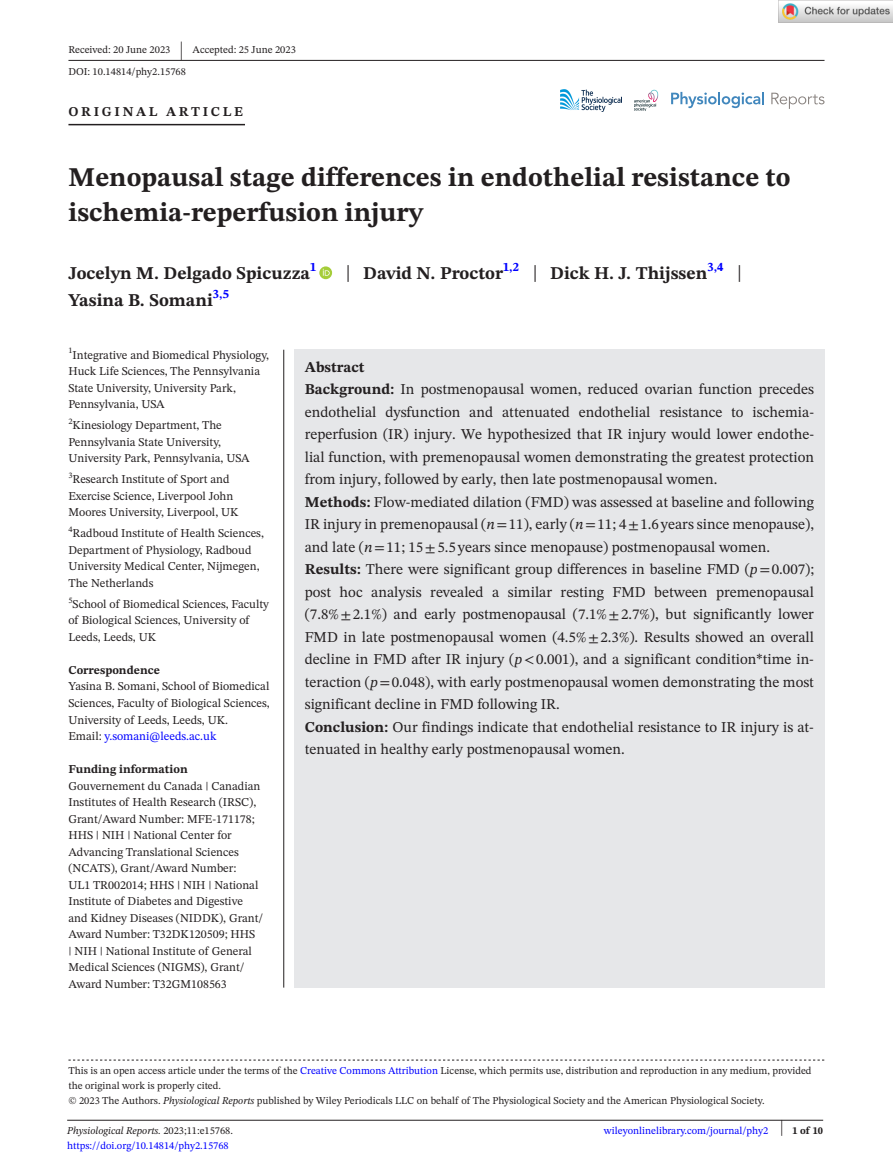
<style>
.page{position:relative;width:893px;height:1174px;background:#fff}
.page>*{position:absolute;margin:0;border:0;box-sizing:border-box;transform-origin:0 0}
.t1{font:700 27px/34.5px "STIX Two Text";color:#231f20}
.t2{font:25.65px "STIX Two Text";color:#231f20;scale:.49 1}
.t3{font:700 18px "STIX Two Text";color:#231f20}
.t4{font:15px/22.5px "STIX Two Text";color:#231f20}
.t5{font:700 13.5px "STIX Two Text";letter-spacing:.2em;color:#231f20}
.t6{font:12px/16.5px "STIX Two Text";color:#231f20}
.t7{font:700 12px "STIX Two Text";color:#231f20}
.t8{font:10.5px/15px "STIX Two Text";color:#231f20}
.t9{font:10.5px "STIX Two Text";color:#00f}
.t10{font:italic 10.5px "STIX Two Text";color:#231f20}
.t11{font:700 10.5px "STIX Two Text";color:#231f20}
.s1{font-weight:400;font-size:23.4px}
.s2{color:#00f}
.s3{font-weight:700}
.s4{font-style:italic}
.s5{font-family:"STIX"}
.s6{font-style:normal}
.s7{font-weight:400;font-size:22.2px}
</style>
<div class="page">
<hr style="left:67px;top:1119px;width:756px;height:1px;background:#231f20">
<svg style="left:634px;top:90px;width:24px;height:21px"></svg>
<img style="left:560px;top:90px;width:62px;height:21px">
<svg style="left:671px;top:92px;width:93px;height:16px"></svg>
<svg style="left:771px;top:93px;width:53px;height:16px"></svg>
<hr style="left:68px;top:60px;width:756px;height:1px;background:#231f20">
<hr style="left:68px;top:124px;width:177px;height:1px;background:#231f20">
<svg style="left:319px;top:266px;width:13px;height:13px"></svg>
<svg style="left:323px;top:269px;width:7px;height:7px"></svg>
<svg style="left:68px;top:1059px;width:756px;height:1px"></svg>
<hr style="left:283px;top:350px;width:1px;height:637px;background:#231f20">
<div style="left:294px;top:350px;width:530px;height:415px;background:#e6e7e9"></div>
<div style="left:294px;top:764px;width:530px;height:223px;background:#e6e7e9"></div>
<img style="left:779px;top:0;width:114px;height:23px">
<p class="t8" style="left:68px;top:42px;width:103px">Received: 20 June 2023</p>
<h2 class="t2" style="left:180px;top:32px;width:8px">|</h2>
<p class="t8" style="left:193px;top:42px;width:105px">Accepted: 25 June 2023</p>
<p class="t8" style="left:68px;top:64px;width:119px">DOI: 10.14814/phy2.15768</p>
<p class="t5" style="left:68px;top:101px;width:176px">ORIGINAL ARTICLE</p>
<h1 class="t1" style="left:68px;top:161px;width:724px">Menopausal stage differences in endothelial resistance to ischemia-reperfusion injury</h1>
<p class="t3" style="left:68px;top:260px;width:249px">Jocelyn M. Delgado Spicuzza<sup>1</sup></p>
<p class="t3" style="left:346px;top:260px;width:398px"><span class="s1">|</span> David N. Proctor<sup>1,2</sup> <span class="s1">|</span> Dick H. J. Thijssen<sup>3,4</sup> <span class="s1">|</span></p>
<p class="t3" style="left:68px;top:287px;width:162px">Yasina B. Somani<sup>3,5</sup></p>
<p class="t6" style="left:68px;top:346px;width:202px"><sup>1</sup>Integrative and Biomedical Physiology, Huck Life Sciences, The Pennsylvania State University, University Park, Pennsylvania, USA</p>
<p class="t6" style="left:68px;top:417px;width:183px"><sup>2</sup>Kinesiology Department, The<br>Pennsylvania State University,<br>University Park, Pennsylvania, USA</p>
<p class="t6" style="left:68px;top:471px;width:172px"><sup>3</sup>Research Institute of Sport and<br>Exercise Science, Liverpool John<br>Moores University, Liverpool, UK</p>
<p class="t6" style="left:68px;top:525px;width:197px"><sup>4</sup>Radboud Institute of Health Sciences,<br>Department of Physiology, Radboud<br>University Medical Center, Nijmegen,<br>The Netherlands</p>
<p class="t6" style="left:68px;top:595px;width:202px"><sup>5</sup>School of Biomedical Sciences, Faculty of Biological Sciences, University of<br>Leeds, Leeds, UK</p>
<p class="t7" style="left:68px;top:661px;width:93px">Correspondence</p>
<p class="t6" style="left:68px;top:678px;width:203px">Yasina B. Somani, School of Biomedical Sciences, Faculty of Biological Sciences, University of Leeds, Leeds, UK.<br>Email: <span class="s2">y.somani@leeds.ac.uk</span></p>
<p class="t7" style="left:68px;top:760px;width:121px">Funding information</p>
<p class="t6" style="left:68px;top:777px;width:196px">Gouvernement du Canada | Canadian Institutes of Health Research (IRSC), Grant/Award Number: MFE-171178; HHS | NIH | National Center for Advancing Translational Sciences (NCATS), Grant/Award Number:<br>UL1 TR002014; HHS | NIH | National Institute of Diabetes and Digestive and Kidney Diseases (NIDDK), Grant/ Award Number: T32DK120509; HHS<br>| NIH | National Institute of General Medical Sciences (NIGMS), Grant/ Award Number: T32GM108563</p>
<p class="t4" style="left:305px;top:355px;width:511px"><span class="s3">Abstract<br>Background:</span> In postmenopausal women, reduced ovarian function precedes endothelial dysfunction and attenuated endothelial resistance to ischemia&shy;reperfusion (IR) injury. We hypothesized that IR injury would lower endothe&shy;lial function, with premenopausal women demonstrating the greatest protection from injury, followed by early, then late postmenopausal women.<br><span class="s3">Methods:</span> Flow-mediated dilation (FMD) was assessed at baseline and following IR injury in premenopausal (<span class="s4">n</span><span class="s5">=</span>11), early (<span class="s4">n</span><span class="s5">=</span>11; 4<span class="s5">±</span>1.6 years since menopause), and late (<span class="s4">n</span><span class="s5">=</span>11; 15<span class="s5">±</span>5.5 years since menopause) postmenopausal women.<br><span class="s3">Results:</span> There were significant group differences in baseline FMD (<span class="s4">p</span><span class="s5">=</span>0.007); post hoc analysis revealed a similar resting FMD between premenopausal (7.8%<span class="s5">±</span>2.1%) and early postmenopausal (7.1%<span class="s5">±</span>2.7%), but significantly lower FMD in late postmenopausal women (4.5%<span class="s5">±</span>2.3%). Results showed an overall decline in FMD after IR injury (<span class="s4">p</span><span class="s5">&lt;</span>0.001), and a significant condition*time in&shy;teraction (<span class="s4">p</span><span class="s5">=</span>0.048), with early postmenopausal women demonstrating the most significant decline in FMD following IR.<br><span class="s3">Conclusion:</span> Our findings indicate that endothelial resistance to IR injury is at&shy;tenuated in healthy early postmenopausal women.</p>
<p class="t8" style="left:68px;top:1063px;width:745px">This is an open access article under the terms of the <span class="s2">Creative Commons Attribution</span> License, which permits use, distribution and reproduction in any medium, provided the original work is properly cited.<br>© 2023 The Authors. <span class="s4">Physiological Reports</span> published by Wiley Periodicals LLC on behalf of The Physiological Society and the American Physiological Society.</p>
<p class="t10" style="left:67px;top:1123px;width:167px">Physiological Reports. <span class="s6">2023;11:e15768.</span></p>
<p class="t11" style="left:780px;top:1123px;width:45px"><span class="s7">|</span> 1 of 10</p>
<p class="t9" style="left:67px;top:1138px;width:163px">https://doi.org/10.14814/phy2.15768</p>
<p class="t9" style="left:604px;top:1123px;width:166px">wileyonlinelibrary.com/journal/phy2</p>
</div>
